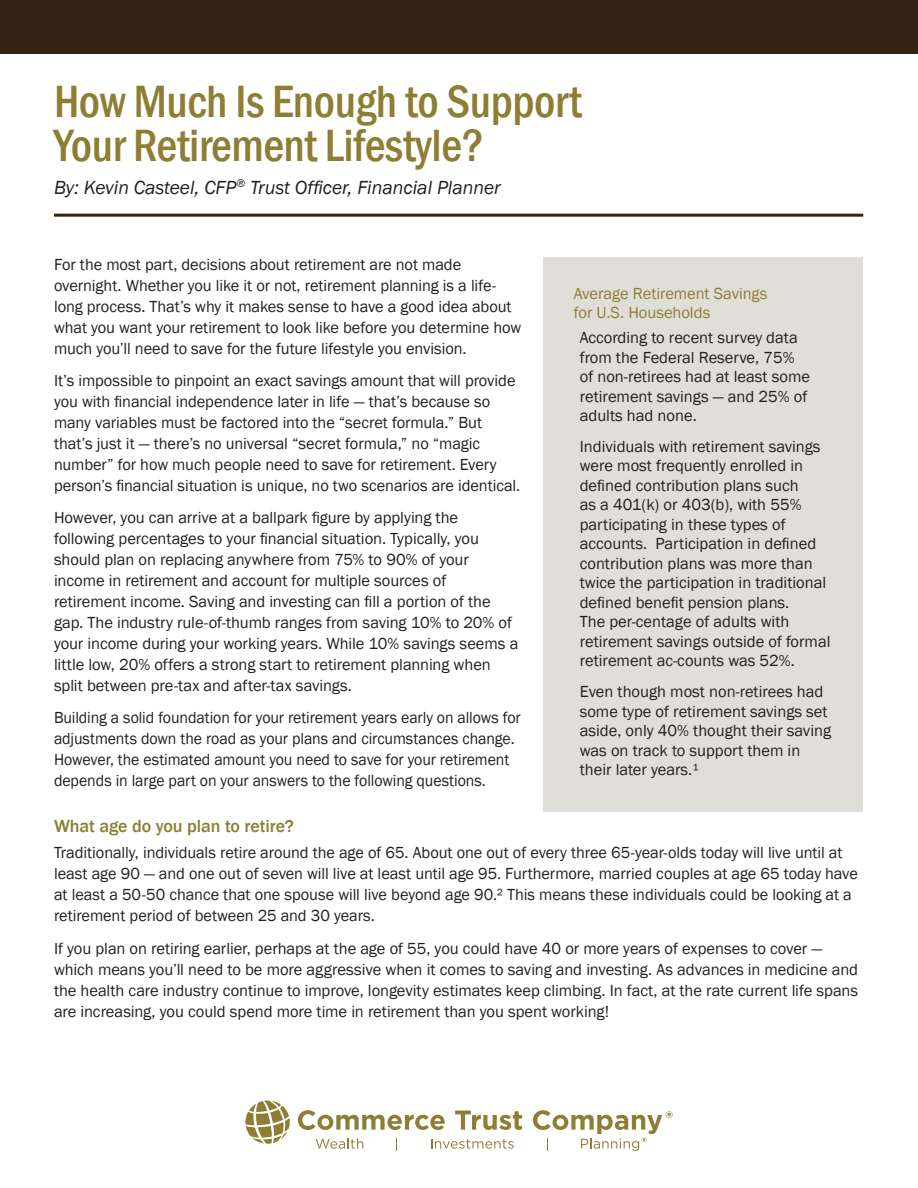
<style>
.page{position:relative;width:918px;height:1188px;background:#fff}
.page>*{position:absolute;margin:0;border:0;box-sizing:border-box;transform-origin:0 0}
.t1{font:500 condensed 46.5px/43.5px "Franklin Gothic";letter-spacing:-.01em;color:#8d7e34}
.t2{font:italic 19.5px "Franklin Gothic";color:#231f20}
.Paragraph_Heads{font:500 18px "Franklin Gothic";letter-spacing:-.005em;color:#8d7e34}
.Body{font:16.5px/21px "Franklin Gothic";letter-spacing:-.005em;color:#231f20}
.Call_out_body{font:16.5px/19.5px "Franklin Gothic";color:#231f20}
.Body-2{font:16.5px/21px "Franklin Gothic";letter-spacing:-.005em;color:#231f20;scale:.96 1}
.Call_out_subhead{font:16.5px/19.5px "Franklin Gothic";letter-spacing:-.005em;color:#8d7e34}
</style>
<div class="page">
<div style="left:0;top:0;width:918px;height:54px;background:#322515"></div>
<hr style="left:54px;top:214px;width:809px;height:3px;background:#322515">
<svg style="left:245px;top:1100px;width:45px;height:44px"></svg>
<svg style="left:298px;top:1110px;width:147px;height:20px"></svg>
<svg style="left:455px;top:1111px;width:67px;height:19px"></svg>
<svg style="left:316px;top:1138px;width:47px;height:11px"></svg>
<svg style="left:431px;top:1139px;width:83px;height:10px"></svg>
<svg style="left:533px;top:1110px;width:140px;height:41px"></svg>
<div style="left:544px;top:257px;width:319px;height:555px;background:#dfdfd7"></div>
<p class="t1" style="left:54px;top:80px;width:529px">How Much Is Enough to Support<br>Your Retirement Lifestyle?</p>
<p class="t2" style="left:54px;top:175px;width:448px">By: Kevin Casteel, CFP<sup>®</sup> Trust Officer, Financial Planner</p>
<p class="Body" style="left:54px;top:254px;width:469px">For the most part, decisions about retirement are not made overnight. Whether you like it or not, retirement planning is a life&shy;long process. That’s why it makes sense to have a good idea about what you want your retirement to look like before you determine how much you’ll need to save for the future lifestyle you envision.</p>
<p class="Body" style="left:54px;top:370px;width:468px">It’s impossible to pinpoint an exact savings amount that will provide you with financial independence later in life — that’s because so many variables must be factored into the “secret formula.” But that’s just it — there’s no universal “secret formula,” no “magic number” for how much people need to save for retirement. Every person’s financial situation is unique, no two scenarios are identical.</p>
<p class="Body" style="left:54px;top:507px;width:466px">However, you can arrive at a ballpark figure by applying the following percentages to your financial situation. Typically, you should plan on replacing anywhere from 75% to 90% of your income in retirement and account for multiple sources of retirement income. Saving and investing can fill a portion of the gap. The industry rule-of-thumb ranges from saving 10% to 20% of your income during your working years. While 10% savings seems a little low, 20% offers a strong start to retirement planning when split between pre-tax and after-tax savings.</p>
<p class="Body-2" style="left:54px;top:708px;width:488px">Building a solid foundation for your retirement years early on allows for adjustments down the road as your plans and circumstances change.<br>However, the estimated amount you need to save for your retirement depends in large part on your answers to the following questions.</p>
<p class="Paragraph_Heads" style="left:54px;top:815px;width:241px">What age do you plan to retire?</p>
<p class="Body" style="left:54px;top:843px;width:805px">Traditionally, individuals retire around the age of 65. About one out of every three 65-year-olds today will live until at least age 90 — and one out of seven will live at least until age 95. Furthermore, married couples at age 65 today have at least a 50-50 chance that one spouse will live beyond age 90.² This means these individuals could be looking at a retirement period of between 25 and 30 years.</p>
<p class="Body" style="left:54px;top:938px;width:806px">If you plan on retiring earlier, perhaps at the age of 55, you could have 40 or more years of expenses to cover — which means you’ll need to be more aggressive when it comes to saving and investing. As advances in medicine and the health care industry continue to improve, longevity estimates keep climbing. In fact, at the rate current life spans are increasing, you could spend more time in retirement than you spent working!</p>
<p class="Call_out_subhead" style="left:574px;top:284px;width:195px">Average Retirement Savings for U.S. Households</p>
<p class="Call_out_body" style="left:580px;top:328px;width:232px">According to recent survey data from the Federal Reserve, 75% of non-retirees had at least some retirement savings — and 25% of adults had none.</p>
<p class="Call_out_body" style="left:580px;top:437px;width:252px">Individuals with retirement savings were most frequently enrolled in defined contribution plans such<br>as a 401(k) or 403(b), with 55% participating in these types of accounts. Participation in defined contribution plans was more than twice the participation in traditional defined benefit pension plans.<br>The per-centage of adults with retirement savings outside of formal retirement ac-counts was 52%.</p>
<p class="Call_out_body" style="left:580px;top:682px;width:253px">Even though most non-retirees had some type of retirement savings set aside, only 40% thought their saving was on track to support them in their later years.¹</p>
</div>
